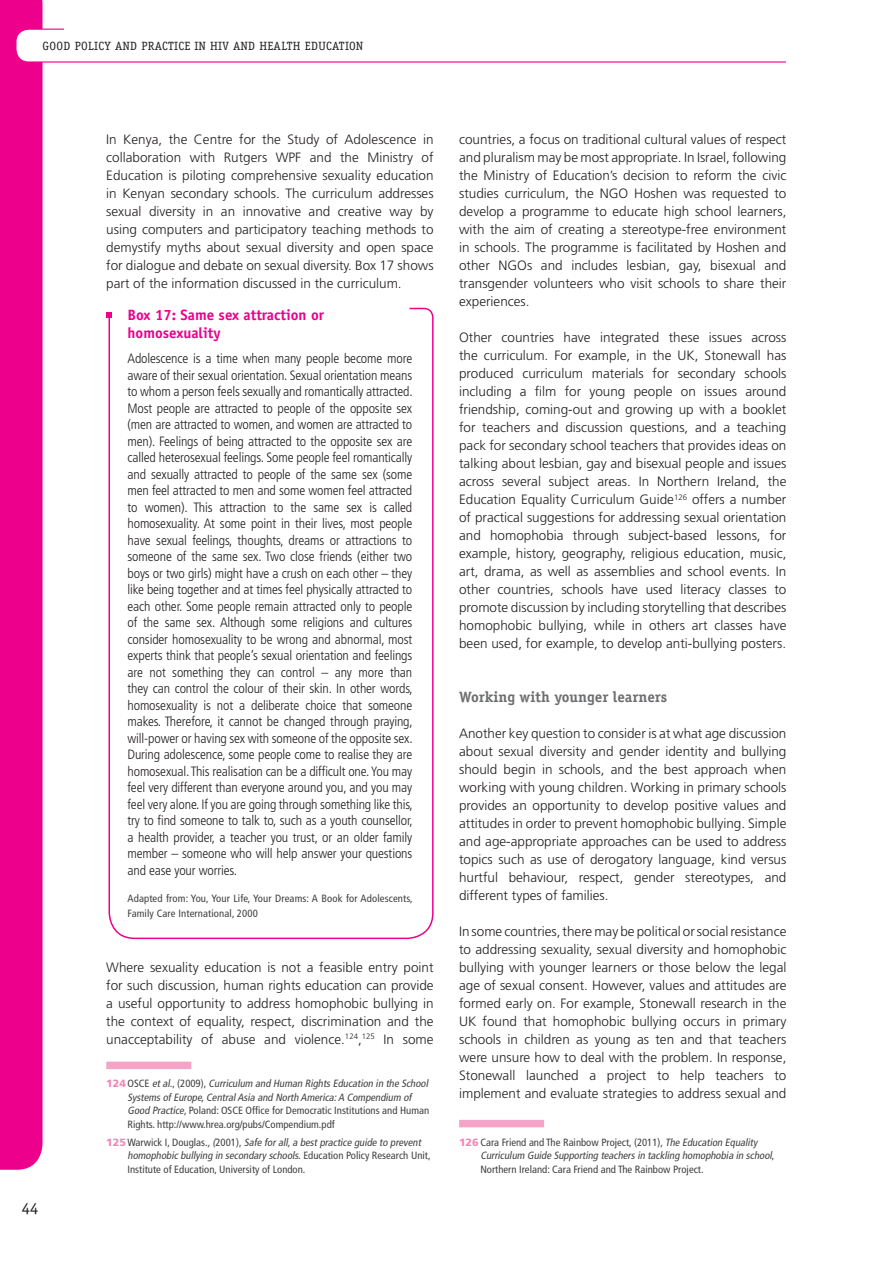
<style>
.page{position:relative;width:893px;height:1263px;background:#fff}
.page>*{position:absolute;margin:0;border:0;box-sizing:border-box;transform-origin:0 0}
.t1{font:16.5px "Officina Sans Std";color:#231f20}
.t2{font:700 15px/18px "Officina Sans Std";color:#ec008c}
.t3{font:700 15px "Officina Serif Std";color:#6d6e70}
.t4{font:300 13.5px/18px "Frutiger LT Com";color:#231f20;text-align:justify}
.t5{font:300 condensed 13.5px/16.5px "Frutiger LT Com";letter-spacing:-.01em;color:#231f20;text-align:justify}
.t6{font:12px "Officina Serif Std";letter-spacing:.03em;color:#231f20}
.t7{font:condensed 10.5px/13.5px "Frutiger LT Com";color:#404041}
.t8{font:italic condensed 10.5px/13.5px "Frutiger LT Com";color:#404041}
.s1{font-weight:900;font-style:normal;font-stretch:normal;color:#f287b7}
.s2{font-style:normal}
.s3{font-weight:900;font-stretch:normal;color:#f287b7}
.s4{font-style:italic}
</style>
<div class="page">
<div style="left:0;top:0;width:43px;height:1170px;background:#ec008c"></div>
<div style="left:16px;top:29px;width:801px;height:33px;background:#fff;border-radius:13px"></div>
<div style="left:15px;top:29px;width:803px;height:34px;border:1px solid #ec008c;border-radius:13px"></div>
<div style="left:64px;top:25px;width:748px;height:8px;background:#fff"></div>
<div style="left:786px;top:19px;width:33px;height:53px;background:#fff"></div>
<svg style="left:108px;top:307px;width:326px;height:633px"></svg>
<svg style="left:106px;top:312px;width:6px;height:6px"></svg>
<div style="left:106px;top:1062px;width:85px;height:7px;background:#f5a4c7"></div>
<div style="left:459px;top:1120px;width:85px;height:7px;background:#f5a4c7"></div>
<p class="t6" style="left:43px;top:41px;width:322px">GOOD POLICY AND PRACTICE IN HIV AND HEALTH EDUCATION</p>
<p class="t1" style="left:22px;top:1198px;width:18px">44</p>
<p class="t4" style="left:106px;top:132px;width:329px">In Kenya, the Centre for the Study of Adolescence in collaboration with Rutgers WPF and the Ministry of Education is piloting comprehensive sexuality education in Kenyan secondary schools. The curriculum addresses sexual diversity in an innovative and creative way by using computers and participatory teaching methods to demystify myths about sexual diversity and open space for dialogue and debate on sexual diversity. Box 17 shows part of the information discussed in the curriculum.</p>
<p class="t2" style="left:128px;top:307px;width:198px">Box 17: Same sex attraction or homosexuality</p>
<p class="t5" style="left:128px;top:351px;width:287px">Adolescence is a time when many people become more aware of their sexual orientation. Sexual orientation means to whom a person feels sexually and romantically attracted.<br>Most people are attracted to people of the opposite sex (men are attracted to women, and women are attracted to men). Feelings of being attracted to the opposite sex are called heterosexual feelings. Some people feel romantically and sexually attracted to people of the same sex (some men feel attracted to men and some women feel attracted to women). This attraction to the same sex is called homosexuality. At some point in their lives, most people have sexual feelings, thoughts, dreams or attractions to someone of the same sex. Two close friends (either two boys or two girls) might have a crush on each other – they like being together and at times feel physically attracted to each other. Some people remain attracted only to people of the same sex. Although some religions and cultures consider homosexuality to be wrong and abnormal, most experts think that people’s sexual orientation and feelings are not something they can control – any more than they can control the colour of their skin. In other words, homosexuality is not a deliberate choice that someone makes. Therefore, it cannot be changed through praying, will-power or having sex with someone of the opposite sex.<br>During adolescence, some people come to realise they are homosexual. This realisation can be a dif-cult one. You may feel very different than everyone around you, and you may feel very alone. If you are going through something like this, try to -nd someone to talk to, such as a youth counsellor, a health provider, a teacher you trust, or an older family member – someone who will help answer your questions and ease your worries.</p>
<p class="t7" style="left:128px;top:892px;width:287px;line-height:15px">Adapted from: You, Your Life, Your Dreams: A Book for Adolescents,<br>Family Care International, 2000</p>
<p class="t4" style="left:106px;top:959px;width:329px">Where sexuality education is not a feasible entry point for such discussion, human rights education can provide a useful opportunity to address homophobic bullying in the context of equality, respect, discrimination and the unacceptability of abuse and violence.<sup>124</sup>,<sup>125</sup> In some</p>
<p class="t8" style="left:128px;top:1078px;width:304px;text-indent:-21px"><span class="s1">1 2 4</span> <span class="s2">O S C E</span> et al.<span class="s2">, ( 2 0 0 9 ) ,</span> Curriculum and Human Rights Education in the School Systems of Europe,CentralAsia and North America:A Compendium of Good Practice<span class="s2">, Poland: OSCE Of-ce for Democratic Institutions and Human Rights. http://www.hrea.org/pubs/Compendium.pdf</span></p>
<p class="t7" style="left:128px;top:1136px;width:305px;text-indent:-21px"><span class="s3">1 2 5</span> Wa rw i c k I , D o u g l a s <span class="s4">.,(</span>2 0 0 1 ) , <span class="s4">Safe for all,a best practice guide to prevent homophobic bullying in secondary schools.</span> E d u c a t i o n Po l i cy R e s e a r c h U n i t,<br>Institute of Education, University of London.</p>
<p class="t4" style="left:459px;top:132px;width:329px">countries, a focus on traditional cultural values of respect and pluralism may be most appropriate. In Israel, following the Ministry of Education’s decision to reform the civic studies curriculum, the NGO Hoshen was requested to develop a programme to educate high school learners, with the aim of creating a stereotype-free environment in schools. The programme is facilitated by Hoshen and other NGOs and includes lesbian, gay, bisexual and transgender volunteers who visit schools to share their experiences.</p>
<p class="t4" style="left:459px;top:329px;width:329px">Other countries have integrated these issues across the curriculum. For example, in the UK, Stonewall has produced curriculum materials for secondary schools including a -lm for young people on issues around friendship, coming-out and growing up with a booklet for teachers and discussion questions, and a teaching pack for secondary school teachers that provides ideas on talking about lesbian, gay and bisexual people and issues across several subject areas. In Northern Ireland, the Education Equality Curriculum Guide<sup>126</sup> offers a number of practical suggestions for addressing sexual orientation and homophobia through subject-based lessons, for example, history, geography, religious education, music, art, drama, as well as assemblies and school events. In other countries, schools have used literacy classes to promote discussion by including storytelling that describes homophobic bullying, while in others art classes have been used, for example, to develop anti-bullying posters.</p>
<p class="t3" style="left:459px;top:691px;width:209px">Working with younger learners</p>
<p class="t4" style="left:459px;top:725px;width:329px">Another key question to consider is at what age discussion about sexual diversity and gender identity and bullying should begin in schools, and the best approach when working with young children. Working in primary schools provides an opportunity to develop positive values and attitudes in order to prevent homophobic bullying. Simple and age-appropriate approaches can be used to address topics such as use of derogatory language, kind versus hurtful behaviour, respect, gender stereotypes, and different types of families.</p>
<p class="t4" style="left:459px;top:923px;width:329px">In some countries, there may be political or social resistance to addressing sexuality, sexual diversity and homophobic bullying with younger learners or those below the legal age of sexual consent. However, values and attitudes are formed early on. For example, Stonewall research in the UK found that homophobic bullying occurs in primary schools in children as young as ten and that teachers were unsure how to deal with the problem. In response, Stonewall launched a project to help teachers to implement and evaluate strategies to address sexual and</p>
<p class="t7" style="left:480px;top:1136px;width:296px;text-indent:-21px"><span class="s3">126</span> Cara Friend and The Rainbow Project, (2011), <span class="s4">The Education Equality<br>Curriculum Guide Supporting teachers in tackling homophobia in school</span>,<br>Northern Ireland: Cara Friend and The Rainbow Project.</p>
</div>
